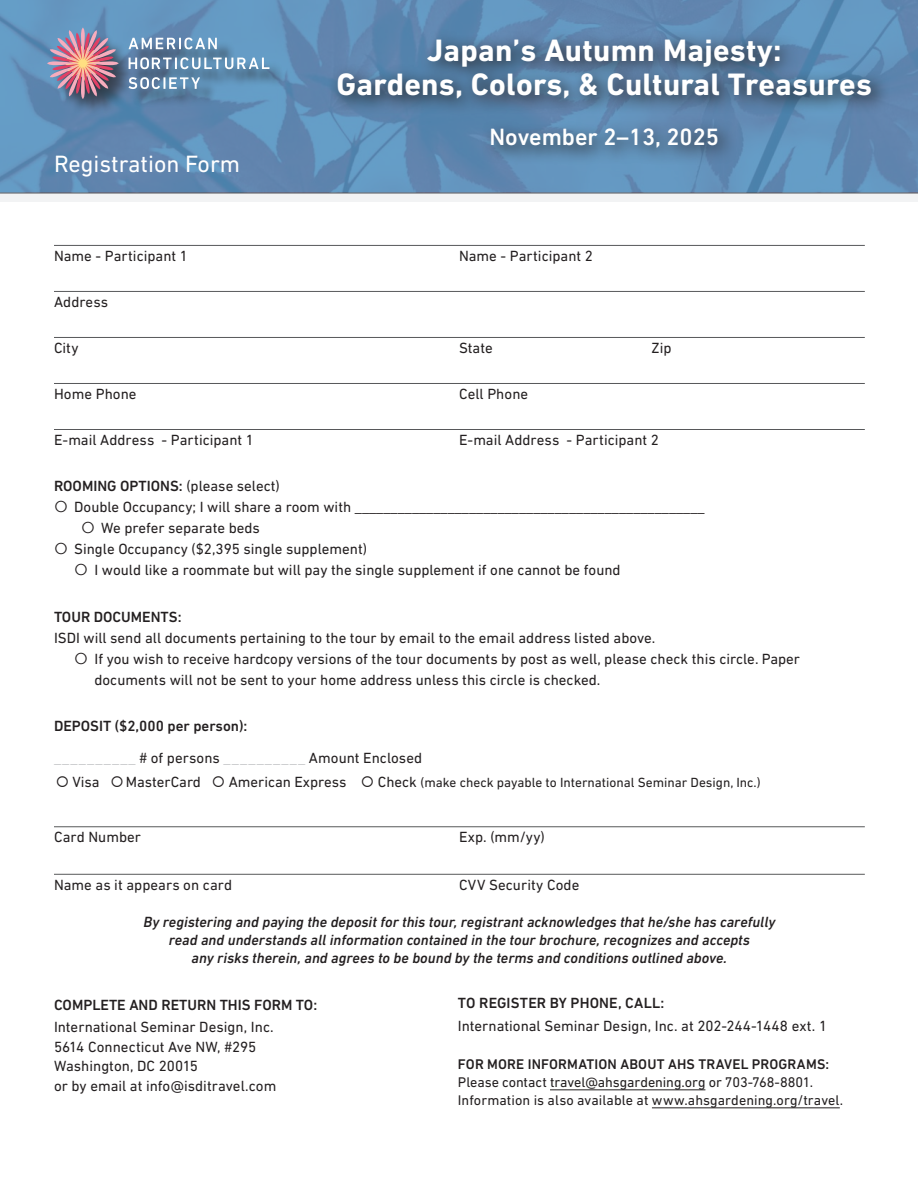
<style>
.page{position:relative;width:918px;height:1188px;background:#fff}
.page>*{position:absolute;margin:0;border:0;box-sizing:border-box;transform-origin:0 0}
.t1{font:700 31.5px "DIN Next LT Pro";letter-spacing:.01em;color:#fff}
.t2{font:500 24px "DIN Next LT Pro";color:#fff}
.t3{font:24px "DIN Next LT Pro";color:#fff}
.ISDI_REG_no_rule{font:15px/21px "DIN Next LT Pro";color:#231f20}
.ISDI__The_small_print{font:italic 500 15px "DIN Next LT Pro";color:#231f20}
.ISDI_REG_with_rule{font:15px "DIN Next LT Pro";letter-spacing:.005em;color:#231f20}
.ISDI_REG_no_rule-2{font:500 15px "DIN Next LT Pro";color:#231f20}
.ISDI_T_C_Body_Copy{font:14.25px/18px "DIN Next LT Pro";color:#231f20}
.ISDI_T_C_Body_Copy-2{font:500 14.25px "DIN Next LT Pro";letter-spacing:.01em;color:#231f20}
.t4{font:13.5px "DIN Next LT Pro";color:#231f20}
.s1{font-weight:400}
.s2{color:#c7c8ca}
.s3{font-size:15px}
</style>
<div class="page">
<hr style="left:54px;top:245px;width:811px;height:1px;background:#57585a">
<hr style="left:54px;top:291px;width:811px;height:1px;background:#57585a">
<hr style="left:54px;top:337px;width:811px;height:1px;background:#57585a">
<hr style="left:54px;top:383px;width:811px;height:1px;background:#57585a">
<hr style="left:54px;top:429px;width:811px;height:1px;background:#57585a">
<hr style="left:54px;top:827px;width:811px;height:1px;background:#57585a">
<hr style="left:54px;top:874px;width:811px;height:1px;background:#57585a">
<hr style="left:550px;top:1089px;width:155px;height:1px;background:#231f20">
<hr style="left:652px;top:1107px;width:188px;height:1px;background:#231f20">
<div style="left:0;top:189px;width:918px;height:13px;background:#f2f3f4"></div>
<svg style="left:0;top:0;width:918px;height:194px;background:#618eb7"></svg>
<div style="left:51px;top:31px;width:237px;height:86px;background:#231f20;opacity:.75"></div>
<svg style="left:129px;top:77px;width:71px;height:12px"></svg>
<svg style="left:129px;top:57px;width:140px;height:12px"></svg>
<svg style="left:129px;top:38px;width:88px;height:11px"></svg>
<img style="left:47px;top:28px;width:72px;height:71px">
<svg style="left:328px;top:30px;width:562px;height:136px;background:#577ea3"></svg>
<p class="t3" style="left:54px;top:150px;width:188px">Registration Form</p>
<p class="t1" style="left:427px;top:31px;width:356px">Japan’s Autumn Majesty:</p>
<p class="t1" style="left:336px;top:66px;width:537px">Gardens, Colors, &amp; Cultural Treasures</p>
<p class="t2" style="left:489px;top:123px;width:231px">November 2–13, 2025</p>
<p class="ISDI_REG_with_rule" style="left:54px;top:247px;width:135px">Name - Participant 1</p>
<p class="ISDI_REG_with_rule" style="left:459px;top:247px;width:135px">Name - Participant 2</p>
<p class="ISDI_REG_with_rule" style="left:54px;top:293px;width:56px">Address</p>
<p class="ISDI_REG_with_rule" style="left:54px;top:339px;width:26px">City</p>
<p class="ISDI_REG_with_rule" style="left:459px;top:339px;width:35px">State</p>
<p class="ISDI_REG_with_rule" style="left:652px;top:339px;width:21px">Zip</p>
<p class="ISDI_REG_with_rule" style="left:54px;top:385px;width:84px">Home Phone</p>
<p class="ISDI_REG_with_rule" style="left:459px;top:385px;width:71px">Cell Phone</p>
<p class="ISDI_REG_with_rule" style="left:54px;top:431px;width:202px">E-mail Address - Participant 1</p>
<p class="ISDI_REG_with_rule" style="left:459px;top:431px;width:202px">E-mail Address - Participant 2</p>
<p class="ISDI_REG_no_rule-2" style="left:54px;top:478px;width:227px">ROOMING OPTIONS: <span class="s1">(please select)</span></p>
<p class="ISDI_REG_no_rule" style="left:74px;top:497px;width:632px">Double Occupancy; I will share a room with _________________________________________________</p>
<p class="ISDI_REG_no_rule" style="left:101px;top:518px;width:160px">We prefer separate beds</p>
<p class="ISDI_REG_no_rule" style="left:74px;top:539px;width:294px">Single Occupancy ($2,395 single supplement)</p>
<p class="ISDI_REG_no_rule" style="left:94px;top:560px;width:528px">I would like a roommate but will pay the single supplement if one cannot be found</p>
<p class="ISDI_REG_no_rule-2" style="left:54px;top:608px;width:129px">TOUR DOCUMENTS:</p>
<p class="ISDI_REG_no_rule" style="left:54px;top:627px;width:603px">ISDI will send all documents pertaining to the tour by email to the email address listed above.</p>
<p class="ISDI_REG_no_rule" style="left:94px;top:648px;width:707px">If you wish to receive hardcopy versions of the tour documents by post as well, please check this circle. Paper documents will not be sent to your home address unless this circle is checked.</p>
<p class="ISDI_REG_no_rule-2" style="left:54px;top:718px;width:195px">DEPOSIT ($2,000 per person):</p>
<p class="ISDI_REG_no_rule" style="left:54px;top:747px;width:370px"><span class="s2">__________</span> # of persons <span class="s2">__________</span> Amount Enclosed</p>
<p class="t4" style="left:56px;top:775px;width:706px">○ <span class="s3">Visa</span> ○<span class="s3">MasterCard</span> ○ <span class="s3">American Express</span> ○ <span class="s3">Check</span> (make check payable to International Seminar Design, Inc.)</p>
<p class="ISDI_REG_with_rule" style="left:54px;top:828px;width:89px">Card Number</p>
<p class="ISDI_REG_with_rule" style="left:459px;top:828px;width:87px">Exp. (mm/yy)</p>
<p class="ISDI_REG_with_rule" style="left:54px;top:876px;width:180px">Name as it appears on card</p>
<p class="ISDI_REG_with_rule" style="left:459px;top:876px;width:122px">CVV Security Code</p>
<p class="ISDI__The_small_print" style="left:143px;top:913px;width:633px">By registering and paying the deposit for this tour, registrant acknowledges that he/she has carefully</p>
<p class="ISDI__The_small_print" style="left:169px;top:931px;width:583px">read and understands all information contained in the tour brochure, recognizes and accepts</p>
<p class="ISDI__The_small_print" style="left:192px;top:949px;width:537px">any risks therein, and agrees to be bound by the terms and conditions outlined above.</p>
<p class="ISDI_REG_no_rule-2" style="left:54px;top:996px;width:265px">COMPLETE AND RETURN THIS FORM TO:</p>
<p class="ISDI_REG_no_rule" style="left:54px;top:1017px;width:221px">International Seminar Design, Inc.</p>
<p class="ISDI_REG_no_rule" style="left:54px;top:1036px;width:204px">5614 Connecticut Ave NW, #295</p>
<p class="ISDI_REG_no_rule" style="left:54px;top:1056px;width:145px">Washington, DC 20015</p>
<p class="ISDI_REG_no_rule" style="left:54px;top:1075px;width:224px">or by email at info@isditravel.com</p>
<p class="ISDI_REG_no_rule-2" style="left:458px;top:995px;width:208px">TO REGISTER BY PHONE, CALL:</p>
<p class="ISDI_REG_no_rule" style="left:458px;top:1015px;width:371px">International Seminar Design, Inc. at 202-244-1448 ext. 1</p>
<p class="ISDI_T_C_Body_Copy-2" style="left:458px;top:1056px;width:373px">FOR MORE INFORMATION ABOUT AHS TRAVEL PROGRAMS:</p>
<p class="ISDI_T_C_Body_Copy" style="left:458px;top:1073px;width:387px">Please contact travel@ahsgardening.org or 703-768-8801.<br>Information is also available at www.ahsgardening.org/travel.</p>
</div>
